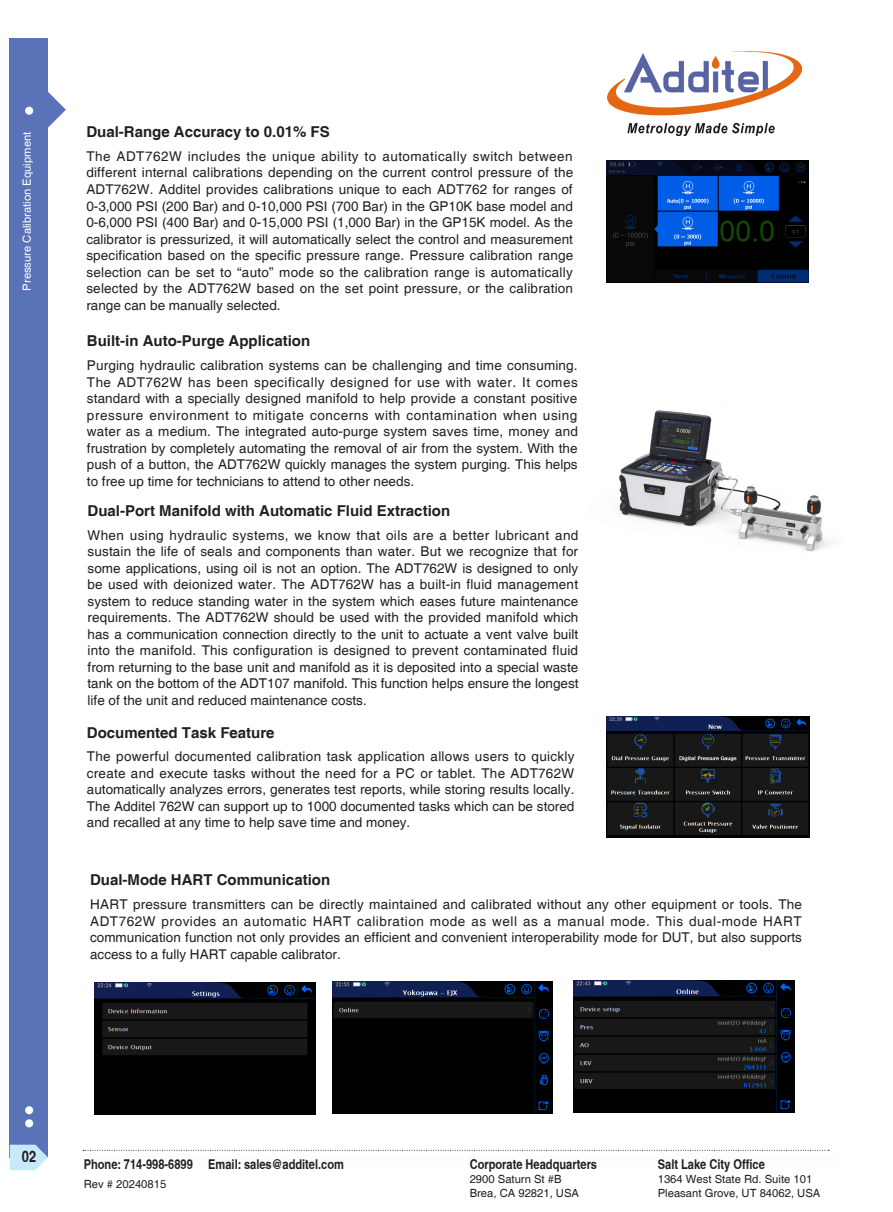
<style>
.page{position:relative;width:893px;height:1212px;background:#fff}
.page>*{position:absolute;margin:0;border:0;box-sizing:border-box;transform-origin:0 0}
.t1{font:700 condensed 15.75px "Helvetica";color:#231f20}
.t2{font:700 15px "Helvetica";color:#231f20}
.t3{font:13.5px/16.5px "Helvetica";color:#231f20;text-align:justify}
.t4{font:700 condensed 13.5px "Helvetica";color:#231f20}
.t5{font:11.25px/13.5px "Helvetica";color:#231f20}
.t6{font:11.25px "Helvetica";color:#fff}
</style>
<div class="page">
<svg style="left:83px;top:1150px;width:746px;height:1px"></svg>
<img style="left:607px;top:52px;width:194px;height:84px">
<div style="left:10px;top:38px;width:38px;height:1119px;background:#5a73b8"></div>
<svg style="left:48px;top:92px;width:18px;height:36px"></svg>
<div style="left:25px;top:107px;width:8px;height:8px;background:#fff;border-radius:50%"></div>
<div style="left:25px;top:1119px;width:8px;height:8px;background:#fff;border-radius:50%"></div>
<div style="left:25px;top:1106px;width:8px;height:8px;background:#fff;border-radius:50%"></div>
<svg style="left:10px;top:1145px;width:38px;height:25px"></svg>
<img style="left:607px;top:161px;width:202px;height:121px">
<img style="left:619px;top:410px;width:210px;height:142px">
<img style="left:607px;top:716px;width:203px;height:122px">
<img style="left:95px;top:982px;width:220px;height:132px">
<img style="left:574px;top:980px;width:220px;height:132px">
<img style="left:333px;top:981px;width:220px;height:132px">
<p class="t6" style="left:20px;top:291px;width:160px;rotate:-90deg">Pressure Calibration Equipment</p>
<p class="t2" style="left:86px;top:123px;width:245px">Dual-Range Accuracy to 0.01% FS</p>
<p class="t3" style="left:86px;top:148px;width:488px">The ADT762W includes the unique ability to automatically switch between different internal calibrations depending on the current control pressure of the ADT762W. Additel provides calibrations unique to each ADT762 for ranges of 0-3,000 PSI (200 Bar) and 0-10,000 PSI (700 Bar) in the GP10K base model and 0-6,000 PSI (400 Bar) and 0-15,000 PSI (1,000 Bar) in the GP15K model. As the calibrator is pressurized, it will automatically select the control and measurement specification based on the specific pressure range. Pressure calibration range selection can be set to “auto” mode so the calibration range is automatically selected by the ADT762W based on the set point pressure, or the calibration range can be manually selected.</p>
<p class="t2" style="left:87px;top:332px;width:225px">Built-in Auto-Purge Application</p>
<p class="t3" style="left:87px;top:357px;width:492px">Purging hydraulic calibration systems can be challenging and time consuming.<br>The ADT762W has been specifically designed for use with water. It comes standard with a specially designed manifold to help provide a constant positive pressure environment to mitigate concerns with contamination when using water as a medium. The integrated auto-purge system saves time, money and frustration by completely automating the removal of air from the system. With the push of a button, the ADT762W quickly manages the system purging. This helps to free up time for technicians to attend to other needs.</p>
<p class="t2" style="left:88px;top:502px;width:364px">Dual-Port Manifold with Automatic Fluid Extraction</p>
<p class="t3" style="left:88px;top:527px;width:492px">When using hydraulic systems, we know that oils are a better lubricant and sustain the life of seals and components than water. But we recognize that for some applications, using oil is not an option. The ADT762W is designed to only be used with deionized water. The ADT762W has a built-in fluid management system to reduce standing water in the system which eases future maintenance requirements. The ADT762W should be used with the provided manifold which has a communication connection directly to the unit to actuate a vent valve built into the manifold. This configuration is designed to prevent contaminated fluid from returning to the base unit and manifold as it is deposited into a special waste tank on the bottom of the ADT107 manifold. This function helps ensure the longest life of the unit and reduced maintenance costs.</p>
<p class="t2" style="left:87px;top:723px;width:189px">Documented Task Feature</p>
<p class="t3" style="left:87px;top:749px;width:489px">The powerful documented calibration task application allows users to quickly create and execute tasks without the need for a PC or tablet. The ADT762W automatically analyzes errors, generates test reports, while storing results locally.<br>The Additel 762W can support up to 1000 documented tasks which can be stored and recalled at any time to help save time and money.</p>
<p class="t2" style="left:90px;top:871px;width:241px">Dual-Mode HART Communication</p>
<p class="t3" style="left:90px;top:897px;width:713px">HART pressure transmitters can be directly maintained and calibrated without any other equipment or tools. The ADT762W provides an automatic HART calibration mode as well as a manual mode. This dual-mode HART communication function not only provides an efficient and convenient interoperability mode for DUT, but also supports access to a fully HART capable calibrator.</p>
<p class="t1" style="left:22px;top:1147px;width:16px">02</p>
<p class="t4" style="left:84px;top:1156px;width:262px">Phone: 714-998-6899 Email: sales@additel.com</p>
<p class="t5" style="left:84px;top:1178px;width:84px">Rev # 20240815</p>
<p class="t4" style="left:470px;top:1156px;width:129px">Corporate Headquarters</p>
<p class="t5" style="left:470px;top:1173px;width:111px">2900 Saturn St #B<br>Brea, CA 92821, USA</p>
<p class="t4" style="left:658px;top:1156px;width:109px">Salt Lake City Office</p>
<p class="t5" style="left:658px;top:1173px;width:164px">1364 West State Rd. Suite 101<br>Pleasant Grove, UT 84062, USA</p>
</div>
